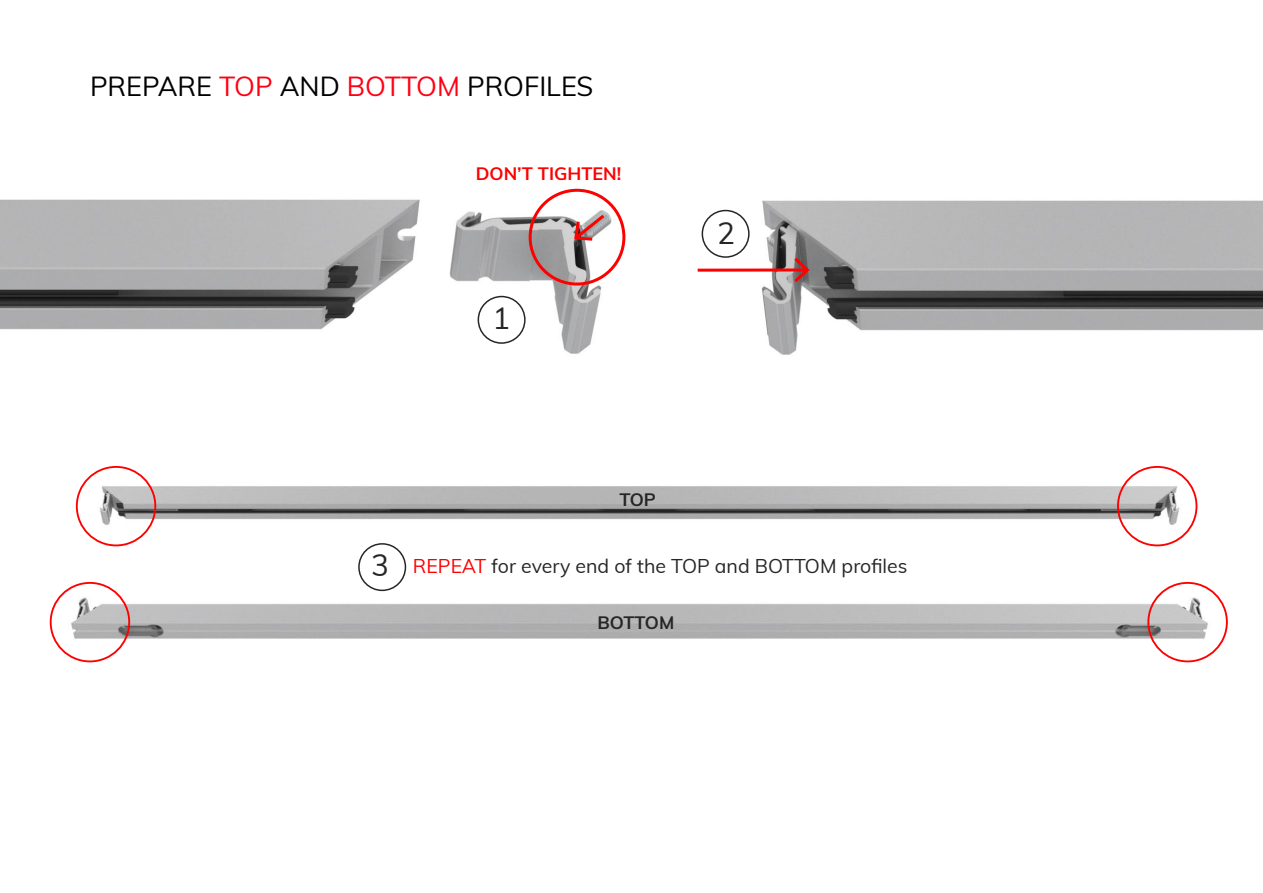
<style>
.page{position:relative;width:1263px;height:893px;background:#fff}
.page>*{position:absolute;margin:0;border:0;box-sizing:border-box;transform-origin:0 0}
.t1{font:30px "Muli";color:#262626}
.t2{font:27px "Muli";color:#000}
.t3{font:19.5px "Muli";color:#262626}
.t4{font:700 18px "Muli";color:#f00}
.t5{font:700 18px "Muli";color:#262626}
.s1{color:#ff0013}
.s2{color:#f00}
</style>
<div class="page">
<img style="left:762px;top:200px;width:501px;height:278px">
<img style="left:59px;top:478px;width:1161px;height:181px">
<img style="left:0;top:190px;width:619px;height:291px">
<svg style="left:572px;top:212px;width:36px;height:30px"></svg>
<div style="left:478px;top:297px;width:47px;height:46px;background:#fff;border-radius:50%"></div>
<div style="left:478px;top:296px;width:48px;height:48px;border:2px solid #262626;border-radius:50%"></div>
<div style="left:76px;top:466px;width:80px;height:80px;border:2px solid #f00;border-radius:50%"></div>
<div style="left:50px;top:582px;width:80px;height:80px;border:2px solid #f00;border-radius:50%"></div>
<div style="left:1117px;top:466px;width:80px;height:80px;border:2px solid #f00;border-radius:50%"></div>
<div style="left:1147px;top:582px;width:81px;height:80px;border:2px solid #f00;border-radius:50%"></div>
<div style="left:702px;top:210px;width:48px;height:48px;border:2px solid #262626;border-radius:50%"></div>
<div style="left:359px;top:544px;width:46px;height:46px;background:#fff;border-radius:50%"></div>
<div style="left:358px;top:543px;width:48px;height:48px;border:2px solid #262626;border-radius:50%"></div>
<div style="left:529px;top:189px;width:96px;height:97px;border:3px solid #f00;border-radius:50%"></div>
<svg style="left:698px;top:268px;width:96px;height:4px"></svg>
<svg style="left:794px;top:258px;width:15px;height:24px"></svg>
<h2 class="t2" style="left:90px;top:66px;width:505px">PREPARE <span class="s1">TOP</span> AND <span class="s1">BOTTOM</span> PROFILES</h2>
<p class="t4" style="left:476px;top:161px;width:147px">DON’T TIGHTEN!</p>
<h1 class="t1" style="left:492px;top:297px;width:19px">1</h1>
<h1 class="t1" style="left:717px;top:211px;width:19px">2</h1>
<h1 class="t1" style="left:371px;top:544px;width:19px">3</h1>
<p class="t5" style="left:619px;top:487px;width:38px">TOP</p>
<p class="t3" style="left:413px;top:552px;width:496px"><span class="s2">REPEAT</span> for every end of the TOP and BOTTOM profiles</p>
<p class="t5" style="left:597px;top:610px;width:78px">BOTTOM</p>
</div>
